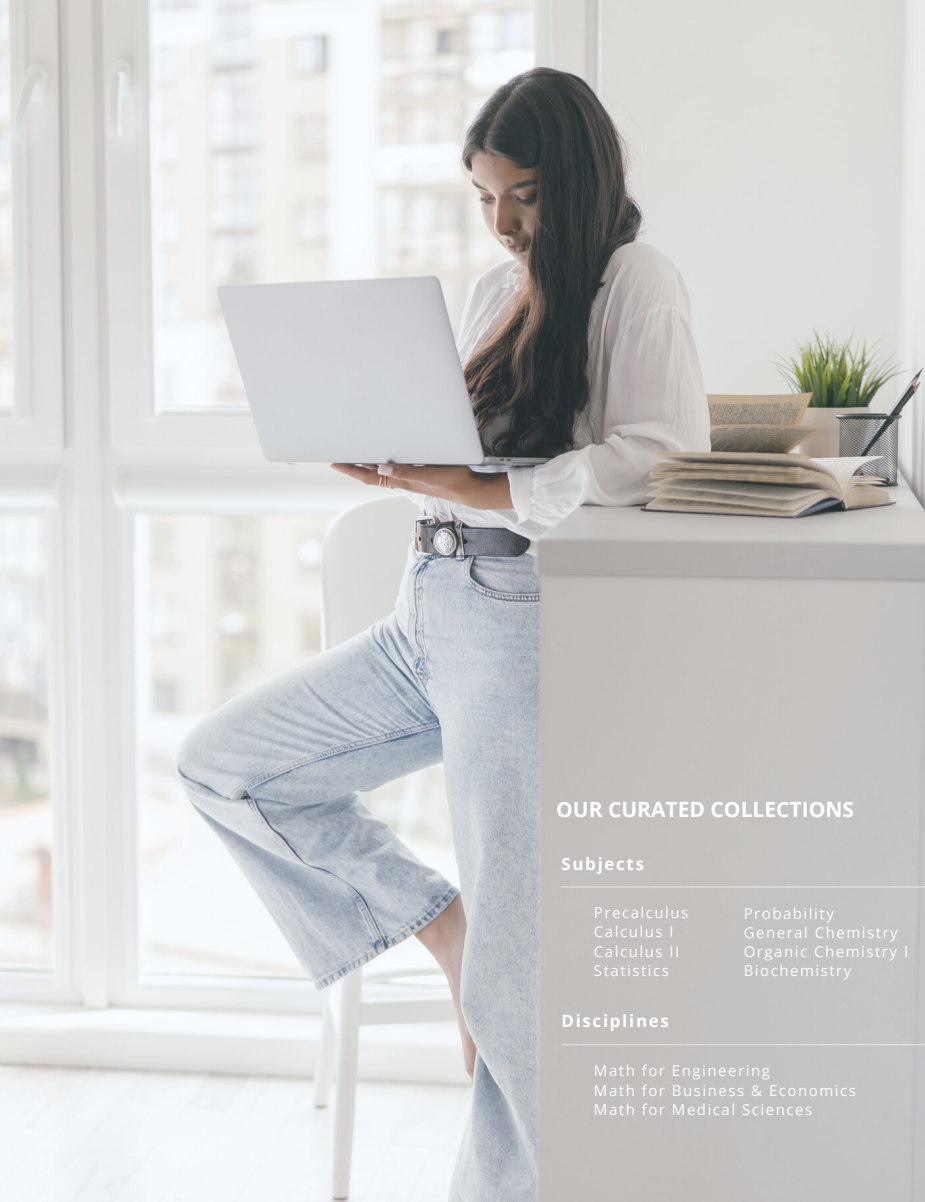
<style>
.page{position:relative;width:925px;height:1202px;background:#fff}
.page>*{position:absolute;margin:0;border:0;box-sizing:border-box;transform-origin:0 0}
.t1{font:700 21px "Open Sans";color:#fff}
.t2{font:700 16.95px "Open Sans";letter-spacing:.1em;color:#fff}
.t3{font:15px "Open Sans";letter-spacing:.1em;color:#fff}
</style>
<div class="page">
<img style="left:0;top:0;width:925px;height:1201px">
<hr style="left:561px;top:886px;width:364px;height:1px;background:#fff">
<hr style="left:561px;top:1044px;width:364px;height:1px;background:#fff">
<p class="t1" style="left:556px;top:795px;width:299px">OUR CURATED COLLECTIONS</p>
<p class="t2" style="left:561px;top:851px;width:84px">Subjects</p>
<p class="t3" style="left:594px;top:902px;width:96px">Precalculus</p>
<p class="t3" style="left:594px;top:921px;width:81px">Calculus I</p>
<p class="t3" style="left:594px;top:940px;width:87px">Calculus II</p>
<p class="t3" style="left:594px;top:959px;width:77px">Statistics</p>
<p class="t2" style="left:561px;top:1009px;width:109px">Disciplines</p>
<p class="t3" style="left:743px;top:902px;width:92px">Probability</p>
<p class="t3" style="left:743px;top:921px;width:156px">General Chemistry</p>
<p class="t3" style="left:743px;top:940px;width:166px">Organic Chemistry I</p>
<p class="t3" style="left:743px;top:960px;width:109px">Biochemistry</p>
<p class="t3" style="left:594px;top:1060px;width:177px">Math for Engineering</p>
<p class="t3" style="left:594px;top:1079px;width:263px">Math for Business &amp; Economics</p>
<p class="t3" style="left:594px;top:1098px;width:220px">Math for Medical Sciences</p>
</div>
